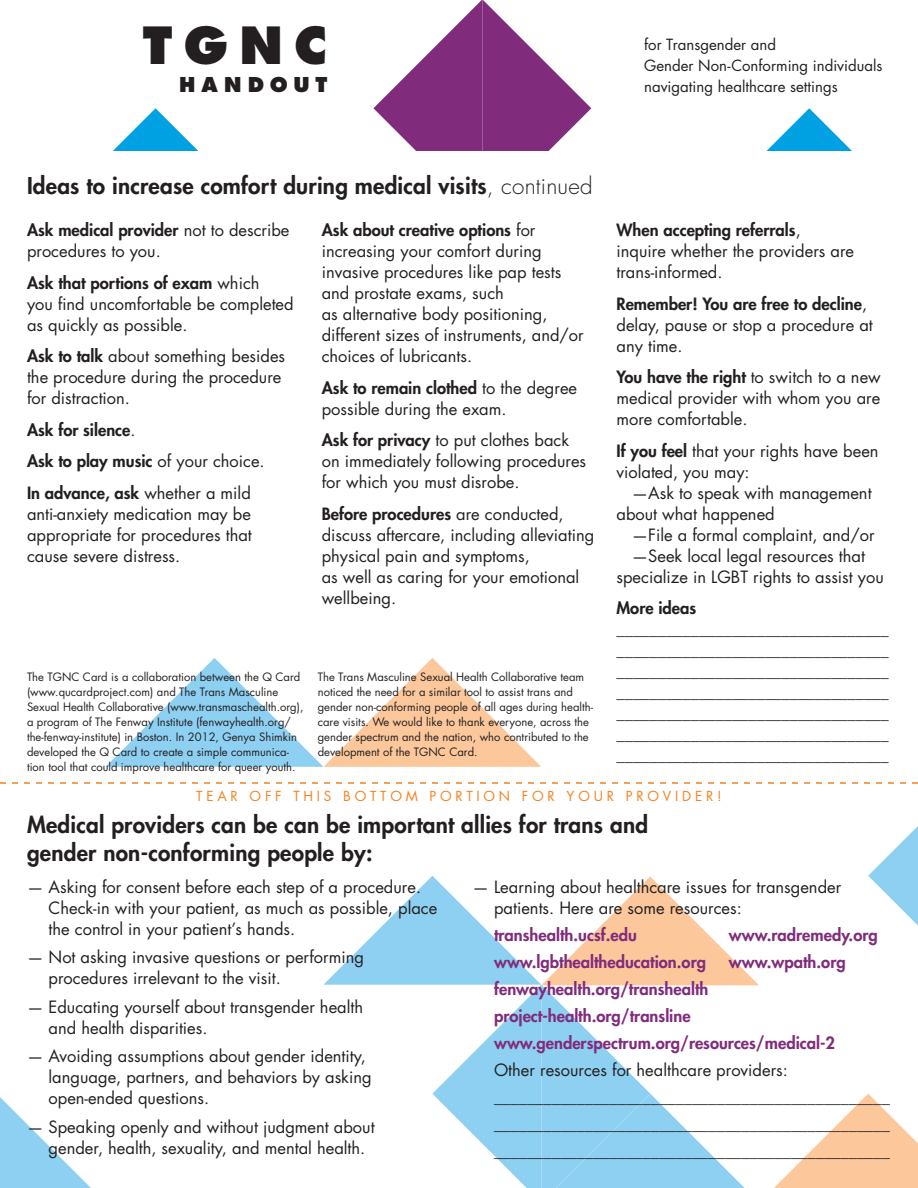
<style>
.page{position:relative;width:918px;height:1188px;background:#fff}
.page>*{position:absolute;margin:0;border:0;box-sizing:border-box;transform-origin:0 0}
.t1{font:800 49.8px "Futura Std";color:#231f20}
.t2{font:800 22.5px/28.5px "Futura Std";letter-spacing:.01em;color:#231f20}
.t3{font:800 19.95px "Futura Std";letter-spacing:.305em;color:#231f20}
.t4{font:16.5px/21px "Futura Std";color:#231f20}
.t5{font:800 16.5px/21px "Futura Std";color:#231f20}
.t6{font:800 16.5px/27px "Futura Std";color:#802b7b}
.t7{font:15px/21px "Futura Std";color:#231f20}
.t8{font:13.5px "Futura Std";letter-spacing:.28em;color:#f58220}
.t9{font:11.25px/15px "Futura Std";color:#231f20}
.s1{font-weight:300}
.s2{font-weight:800}
.s3{font-weight:400}
</style>
<div class="page">
<svg style="left:766px;top:108px;width:86px;height:43px"></svg>
<svg style="left:113px;top:108px;width:85px;height:43px"></svg>
<svg style="left:373px;top:0;width:218px;height:151px"></svg>
<svg style="left:868px;top:826px;width:50px;height:100px"></svg>
<svg style="left:106px;top:658px;width:435px;height:109px"></svg>
<svg style="left:774px;top:1094px;width:144px;height:94px"></svg>
<svg style="left:0;top:1097px;width:91px;height:91px"></svg>
<svg style="left:323px;top:876px;width:436px;height:312px"></svg>
<svg style="left:0;top:782px;width:918px;height:2px"></svg>
<h1 class="t1" style="left:143px;top:14px;width:185px">TGNC</h1>
<p class="t3" style="left:179px;top:71px;width:150px">HANDOUT</p>
<p class="t7" style="left:644px;top:34px;width:240px">for Transgender and<br>Gender Non-Conforming individuals navigating healthcare settings</p>
<h2 class="t2" style="left:27px;top:172px;width:567px">Ideas to increase comfort during medical visits<span class="s1">, continued</span></h2>
<p class="t4" style="left:27px;top:220px;width:264px"><span class="s2">Ask medical provider</span> not to describe procedures to you.</p>
<p class="t4" style="left:27px;top:272px;width:268px"><span class="s2">Ask that portions of exam</span> which<br>you find uncomfortable be completed as quickly as possible.</p>
<p class="t4" style="left:27px;top:346px;width:260px"><span class="s2">Ask to talk</span> about something besides the procedure during the procedure for distraction.</p>
<p class="t5" style="left:27px;top:414px;width:239px;line-height:31.5px">Ask for silence<span class="s3">.<br></span>Ask to play music <span class="s3">of your choice.<br></span>In advance, ask <span class="s3">whether a mild</span></p>
<p class="t4" style="left:27px;top:503px;width:226px;text-align:justify">anti-anxiety medication may be appropriate for procedures that cause severe distress.</p>
<p class="t4" style="left:617px;top:220px;width:239px"><span class="s2">When accepting referrals</span>, inquire whether the providers are trans-informed.</p>
<p class="t4" style="left:617px;top:293px;width:258px"><span class="s2">Remember! You are free to decline</span>, delay, pause or stop a procedure at any time.</p>
<p class="t4" style="left:617px;top:367px;width:266px;text-align:justify"><span class="s2">You have the right</span> to switch to a new medical provider with whom you are more comfortable.</p>
<p class="t4" style="left:617px;top:440px;width:264px"><span class="s2">If you feel</span> that your rights have been violated, you may:</p>
<p class="t4" style="left:617px;top:482px;width:257px;text-indent:15px">—Ask to speak with management about what happened</p>
<p class="t4" style="left:617px;top:524px;width:269px;text-align:center">—File a formal complaint, and/or —Seek local legal resources that specialize in LGBT rights to assist you</p>
<p class="t5" style="left:617px;top:598px;width:274px">More ideas _________________________________ _________________________________ _________________________________ _________________________________ _________________________________ _________________________________ _________________________________</p>
<p class="t4" style="left:322px;top:220px;width:264px"><span class="s2">Ask about creative options</span> for increasing your comfort during invasive procedures like pap tests and prostate exams, such<br>as alternative body positioning, different sizes of instruments, and/or choices of lubricants.</p>
<p class="t4" style="left:322px;top:377px;width:257px"><span class="s2">Ask to remain clothed</span> to the degree possible during the exam.</p>
<p class="t4" style="left:322px;top:430px;width:266px"><span class="s2">Ask for privacy</span> to put clothes back on immediately following procedures for which you must disrobe.</p>
<p class="t4" style="left:322px;top:503px;width:274px"><span class="s2">Before procedures</span> are conducted, discuss aftercare, including alleviating physical pain and symptoms,<br>as well as caring for your emotional wellbeing.</p>
<p class="t9" style="left:27px;top:670px;width:278px">The TGNC Card is a collaboration between the Q Card (www.qucardproject.com) and The Trans Masculine Sexual Health Collaborative (www.transmaschealth.org), a program of The Fenway Institute (fenwayhealth.org/ the-fenway-institute) in Boston. In 2012, Genya Shimkin developed the Q Card to create a simple communica&shy;tion tool that could improve healthcare for queer youth.</p>
<p class="t9" style="left:318px;top:670px;width:277px">The Trans Masculine Sexual Health Collaborative team noticed the need for a similar tool to assist trans and gender non-conforming people of all ages during health&shy;care visits. We would like to thank everyone, across the gender spectrum and the nation, who contributed to the development of the TGNC Card.</p>
<p class="t8" style="left:196px;top:788px;width:527px">TEAR OFF THIS BOTTOM PORTION FOR YOUR PROVIDER!</p>
<h2 class="t2" style="left:27px;top:810px;width:623px">Medical providers can be can be important allies for trans and gender non-conforming people by:</h2>
<p class="t4" style="left:49px;top:876px;width:390px;text-indent:-22px">— Asking for consent before each step of a procedure.<br>Check-in with your patient, as much as possible, place the control in your patient’s hands.</p>
<p class="t4" style="left:49px;top:947px;width:317px;text-indent:-22px">— Not asking invasive questions or performing procedures irrelevant to the visit.</p>
<p class="t4" style="left:49px;top:996px;width:316px;text-indent:-22px">— Educating yourself about transgender health and health disparities.</p>
<p class="t4" style="left:49px;top:1046px;width:325px;text-indent:-22px">— Avoiding assumptions about gender identity, language, partners, and behaviors by asking open-ended questions.</p>
<p class="t4" style="left:49px;top:1116px;width:328px;text-indent:-22px">— Speaking openly and without judgment about gender, health, sexuality, and mental health.</p>
<p class="t4" style="left:494px;top:876px;width:349px;text-indent:-22px">— Learning about healthcare issues for transgender patients. Here are some resources:</p>
<p class="t6" style="left:494px;top:921px;width:144px">transhealth.ucsf.edu</p>
<p class="t6" style="left:729px;top:921px;width:150px">www.radremedy.org</p>
<p class="t6" style="left:494px;top:948px;width:213px">www.lgbthealtheducation.org</p>
<p class="t6" style="left:729px;top:948px;width:118px">www.wpath.org</p>
<p class="t6" style="left:494px;top:975px;width:343px">fenwayhealth.org/transhealth project-health.org/transline www.genderspectrum.org/resources/medical-2</p>
<p class="t4" style="left:494px;top:1056px;width:398px;line-height:27px">Other resources for healthcare providers: ________________________________________________ ________________________________________________ ________________________________________________</p>
</div>
